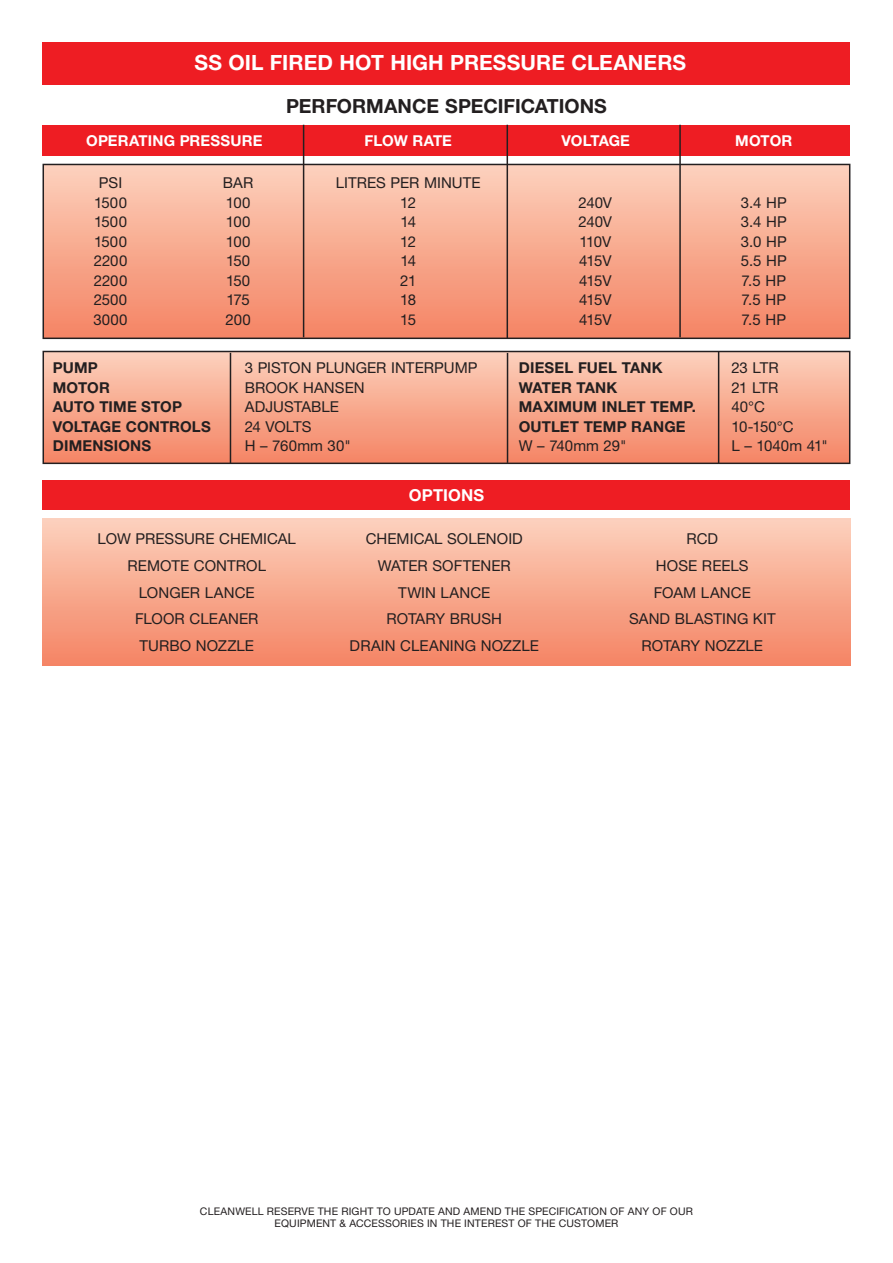
<style>
.page{position:relative;width:893px;height:1263px;background:#fff}
.page>*{position:absolute;margin:0;border:0;box-sizing:border-box;transform-origin:0 0}
.t1{font:700 21px "Helvetica Neue LT Std";letter-spacing:.005em;color:#fff}
.t2{font:700 19.5px "Helvetica Neue LT Std";color:#231f20}
.t3{font:700 16.5px "Helvetica Neue LT Std";letter-spacing:.005em;color:#fff}
.t4{font:15px "Helvetica Neue LT Std";letter-spacing:.005em;color:#231f20}
.t5{font:700 15px "Helvetica Neue LT Std";letter-spacing:.01em;color:#231f20}
.t6{font:700 15px "Helvetica Neue LT Std";letter-spacing:.01em;color:#fff}
.t7{font:700 15px "Helvetica Neue LT Std";letter-spacing:-.015em;color:#fff}
.t8{font:10.5px "Helvetica Neue LT Std";letter-spacing:.015em;color:#231f20}
</style>
<div class="page">
<div style="left:43px;top:43px;width:807px;height:42px;background:#ee1d23"></div>
<div style="left:43px;top:164px;width:807px;height:174px;background:linear-gradient(to bottom,#fcd1bd,#f48464)"></div>
<div style="left:43px;top:164px;width:807px;height:175px;border:2px solid #231f20"></div>
<div style="left:43px;top:351px;width:807px;height:112px;background:linear-gradient(to bottom,#fcd1bc,#f48464)"></div>
<div style="left:43px;top:351px;width:807px;height:113px;border:2px solid #231f20"></div>
<div style="left:43px;top:519px;width:807px;height:146px;background:linear-gradient(to bottom,#fcd1bc,#f48464)"></div>
<div style="left:43px;top:125px;width:807px;height:31px;background:#ee1d23"></div>
<hr style="left:303px;top:125px;width:1px;height:212px;background:#231f20">
<hr style="left:507px;top:125px;width:1px;height:213px;background:#231f20">
<hr style="left:679px;top:125px;width:2px;height:212px;background:#231f20">
<hr style="left:230px;top:353px;width:1px;height:110px;background:#231f20">
<hr style="left:507px;top:353px;width:1px;height:110px;background:#231f20">
<hr style="left:718px;top:352px;width:1px;height:112px;background:#231f20">
<div style="left:43px;top:480px;width:807px;height:30px;background:#ee1d23"></div>
<p class="t1" style="left:194px;top:49px;width:493px">SS OIL FIRED HOT HIGH PRESSURE CLEANERS</p>
<p class="t2" style="left:286px;top:94px;width:322px">PERFORMANCE SPECIFICATIONS</p>
<p class="t6" style="left:86px;top:132px;width:178px">OPERATING PRESSURE</p>
<p class="t6" style="left:364px;top:132px;width:89px">FLOW RATE</p>
<p class="t7" style="left:562px;top:132px;width:70px">VOLTAGE</p>
<p class="t6" style="left:735px;top:132px;width:59px">MOTOR</p>
<p class="t4" style="left:99px;top:174px;width:25px">PSI</p>
<p class="t4" style="left:223px;top:174px;width:32px">BAR</p>
<p class="t4" style="left:336px;top:174px;width:146px">LITRES PER MINUTE</p>
<p class="t4" style="left:94px;top:193px;width:34px">1500</p>
<p class="t4" style="left:226px;top:193px;width:26px">100</p>
<p class="t4" style="left:400px;top:193px;width:17px">12</p>
<p class="t4" style="left:579px;top:193px;width:35px">240V</p>
<p class="t4" style="left:741px;top:193px;width:47px">3.4 HP</p>
<p class="t4" style="left:94px;top:213px;width:34px">1500</p>
<p class="t4" style="left:226px;top:213px;width:26px">100</p>
<p class="t4" style="left:400px;top:213px;width:17px">14</p>
<p class="t4" style="left:579px;top:213px;width:35px">240V</p>
<p class="t4" style="left:741px;top:213px;width:47px">3.4 HP</p>
<p class="t4" style="left:94px;top:232px;width:34px">1500</p>
<p class="t4" style="left:226px;top:232px;width:26px">100</p>
<p class="t4" style="left:400px;top:232px;width:17px">12</p>
<p class="t4" style="left:579px;top:232px;width:33px">110V</p>
<p class="t4" style="left:741px;top:232px;width:47px">3.0 HP</p>
<p class="t4" style="left:94px;top:252px;width:35px">2200</p>
<p class="t4" style="left:226px;top:252px;width:26px">150</p>
<p class="t4" style="left:400px;top:252px;width:17px">14</p>
<p class="t4" style="left:579px;top:252px;width:34px">415V</p>
<p class="t4" style="left:741px;top:252px;width:48px">5.5 HP</p>
<p class="t4" style="left:94px;top:271px;width:35px">2200</p>
<p class="t4" style="left:226px;top:271px;width:26px">150</p>
<p class="t4" style="left:400px;top:271px;width:18px">21</p>
<p class="t4" style="left:579px;top:271px;width:34px">415V</p>
<p class="t4" style="left:742px;top:271px;width:46px">7.5 HP</p>
<p class="t4" style="left:94px;top:291px;width:35px">2500</p>
<p class="t4" style="left:226px;top:291px;width:25px">175</p>
<p class="t4" style="left:400px;top:291px;width:17px">18</p>
<p class="t4" style="left:579px;top:291px;width:34px">415V</p>
<p class="t4" style="left:742px;top:291px;width:46px">7.5 HP</p>
<p class="t4" style="left:93px;top:310px;width:36px">3000</p>
<p class="t4" style="left:225px;top:310px;width:27px">200</p>
<p class="t4" style="left:400px;top:310px;width:17px">15</p>
<p class="t4" style="left:579px;top:310px;width:34px">415V</p>
<p class="t4" style="left:742px;top:310px;width:46px">7.5 HP</p>
<p class="t5" style="left:53px;top:359px;width:47px">PUMP</p>
<p class="t4" style="left:245px;top:359px;width:234px">3 PISTON PLUNGER INTERPUMP</p>
<p class="t5" style="left:519px;top:359px;width:145px">DIESEL FUEL TANK</p>
<p class="t4" style="left:731px;top:359px;width:49px">23 LTR</p>
<p class="t5" style="left:53px;top:378px;width:59px">MOTOR</p>
<p class="t4" style="left:245px;top:379px;width:121px">BROOK HANSEN</p>
<p class="t5" style="left:519px;top:378px;width:100px">WATER TANK</p>
<p class="t4" style="left:731px;top:379px;width:49px">21 LTR</p>
<p class="t5" style="left:53px;top:398px;width:131px">AUTO TIME STOP</p>
<p class="t4" style="left:245px;top:398px;width:96px">ADJUSTABLE</p>
<p class="t5" style="left:519px;top:398px;width:179px">MAXIMUM INLET TEMP.</p>
<p class="t4" style="left:731px;top:398px;width:35px">40°C</p>
<p class="t5" style="left:53px;top:417px;width:160px">VOLTAGE CONTROLS</p>
<p class="t4" style="left:245px;top:418px;width:68px">24 VOLTS</p>
<p class="t5" style="left:519px;top:417px;width:168px">OUTLET TEMP RANGE</p>
<p class="t4" style="left:731px;top:418px;width:64px">10-150°C</p>
<p class="t5" style="left:53px;top:437px;width:100px">DIMENSIONS</p>
<p class="t4" style="left:245px;top:437px;width:107px">H – 760mm 30"</p>
<p class="t4" style="left:519px;top:437px;width:109px">W – 740mm 29"</p>
<p class="t4" style="left:731px;top:437px;width:98px">L – 1040m 41"</p>
<p class="t3" style="left:409px;top:484px;width:77px">OPTIONS</p>
<p class="t4" style="left:98px;top:530px;width:200px">LOW PRESSURE CHEMICAL</p>
<p class="t4" style="left:366px;top:530px;width:159px">CHEMICAL SOLENOID</p>
<p class="t4" style="left:686px;top:530px;width:33px">RCD</p>
<p class="t4" style="left:128px;top:556px;width:140px">REMOTE CONTROL</p>
<p class="t4" style="left:378px;top:556px;width:135px">WATER SOFTENER</p>
<p class="t4" style="left:656px;top:556px;width:94px">HOSE REELS</p>
<p class="t4" style="left:139px;top:583px;width:117px">LONGER LANCE</p>
<p class="t4" style="left:398px;top:583px;width:94px">TWIN LANCE</p>
<p class="t4" style="left:654px;top:583px;width:99px">FOAM LANCE</p>
<p class="t4" style="left:135px;top:610px;width:125px">FLOOR CLEANER</p>
<p class="t4" style="left:387px;top:610px;width:117px">ROTARY BRUSH</p>
<p class="t4" style="left:629px;top:610px;width:148px">SAND BLASTING KIT</p>
<p class="t4" style="left:140px;top:637px;width:116px">TURBO NOZZLE</p>
<p class="t4" style="left:350px;top:637px;width:191px">DRAIN CLEANING NOZZLE</p>
<p class="t4" style="left:642px;top:637px;width:123px">ROTARY NOZZLE</p>
<p class="t8" style="left:200px;top:1205px;width:495px">CLEANWELL RESERVE THE RIGHT TO UPDATE AND AMEND THE SPECIFICATION OF ANY OF OUR</p>
<p class="t8" style="left:275px;top:1217px;width:345px">EQUIPMENT &amp; ACCESSORIES IN THE INTEREST OF THE CUSTOMER</p>
</div>
